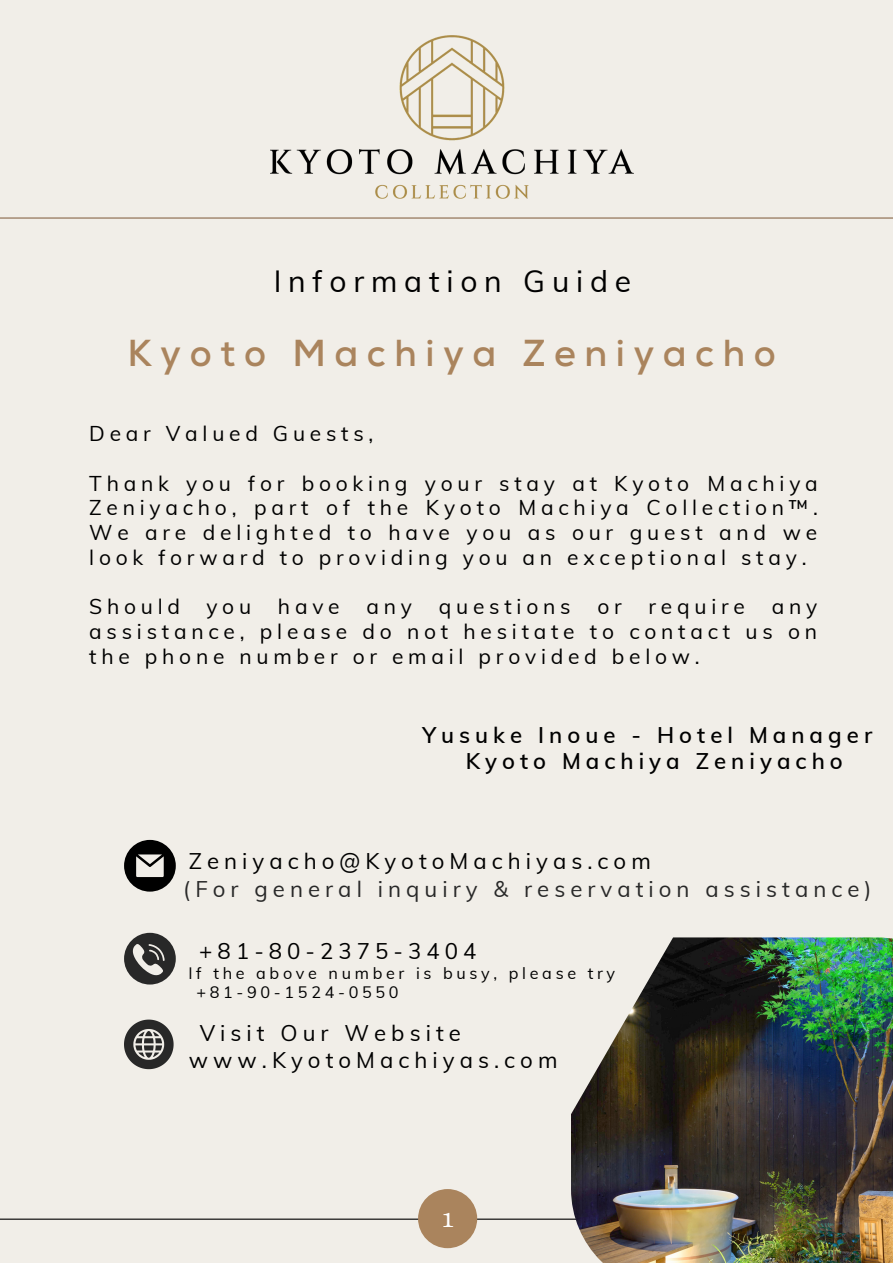
<style>
.page{position:relative;width:893px;height:1264px;background:#fff}
.page>*{position:absolute;margin:0;border:0;box-sizing:border-box;transform-origin:0 0}
.t1{font:700 37.5px "Nexa";letter-spacing:.225em;color:#aa845d}
.t2{font:30px "Muli";letter-spacing:.225em;color:#000}
.t3{font:26.25px "Alice";color:#fff}
.t4{font:22.2px "Muli";letter-spacing:.225em;color:#000}
.t5{font:600 22.2px "Muli";letter-spacing:.225em;color:#000}
.t6{font:22.2px "Muli";letter-spacing:.225em;color:#282828}
.t7{font:21px/24.8px "Muli";letter-spacing:.225em;color:#000;text-align:justify}
.t8{font:16.2px "Muli";letter-spacing:.225em;color:#000}
</style>
<div class="page">
<div style="left:0;top:0;width:892px;height:1262px;background:#f1eee8"></div>
<hr style="left:0;top:217px;width:892px;height:1px;background:#89674a">
<img style="left:270px;top:35px;width:364px;height:163px">
<svg style="left:124px;top:932px;width:52px;height:52px"></svg>
<svg style="left:124px;top:1019px;width:49px;height:50px"></svg>
<svg style="left:124px;top:839px;width:52px;height:52px"></svg>
<hr style="left:0;top:1218px;width:892px;height:1px;background:#000">
<img style="left:571px;top:937px;width:321px;height:325px">
<div style="left:418px;top:1188px;width:59px;height:60px;background:#aa845d;border-radius:50%"></div>
<p class="t2" style="left:274px;top:261px;width:359px">Information Guide</p>
<p class="t1" style="left:127px;top:331px;width:649px">Kyoto Machiya Zeniyacho</p>
<p class="t7" style="left:89px;top:421px;width:286px">Dear Valued Guests,</p>
<p class="t7" style="left:89px;top:470px;width:730px">Thank you for booking your stay at Kyoto Machiya Zeniyacho, part of the Kyoto Machiya Collection™.<br>We are delighted to have you as our guest and we look forward to providing you an exceptional stay.</p>
<p class="t7" style="left:89px;top:594px;width:92px">Should</p>
<p class="t7" style="left:206px;top:594px;width:46px">you</p>
<p class="t7" style="left:278px;top:594px;width:63px">have</p>
<p class="t7" style="left:366px;top:594px;width:47px">any</p>
<p class="t7" style="left:439px;top:594px;width:133px">questions</p>
<p class="t7" style="left:597px;top:594px;width:26px">or</p>
<p class="t7" style="left:648px;top:594px;width:98px">require</p>
<p class="t7" style="left:89px;top:594px;width:729px;text-indent:682px">any assistance, please do not hesitate to contact us on the phone number or email provided below.</p>
<p class="t5" style="left:422px;top:720px;width:451px">Yusuke Inoue - Hotel Manager</p>
<p class="t5" style="left:465px;top:747px;width:378px">Kyoto Machiya Zeniyacho</p>
<p class="t4" style="left:189px;top:846px;width:463px">Zeniyacho@KyotoMachiyas.com</p>
<p class="t6" style="left:183px;top:875px;width:689px">(For general inquiry &amp; reservation assistance)</p>
<p class="t4" style="left:199px;top:936px;width:279px">+81-80-2375-3404</p>
<p class="t8" style="left:188px;top:962px;width:428px">If the above number is busy, please try</p>
<p class="t8" style="left:196px;top:981px;width:204px">+81-90-1524-0550</p>
<p class="t4" style="left:200px;top:1018px;width:263px">Visit Our Website</p>
<p class="t4" style="left:189px;top:1045px;width:370px">www.KyotoMachiyas.com</p>
<p class="t3" style="left:442px;top:1203px;width:13px">1</p>
</div>
